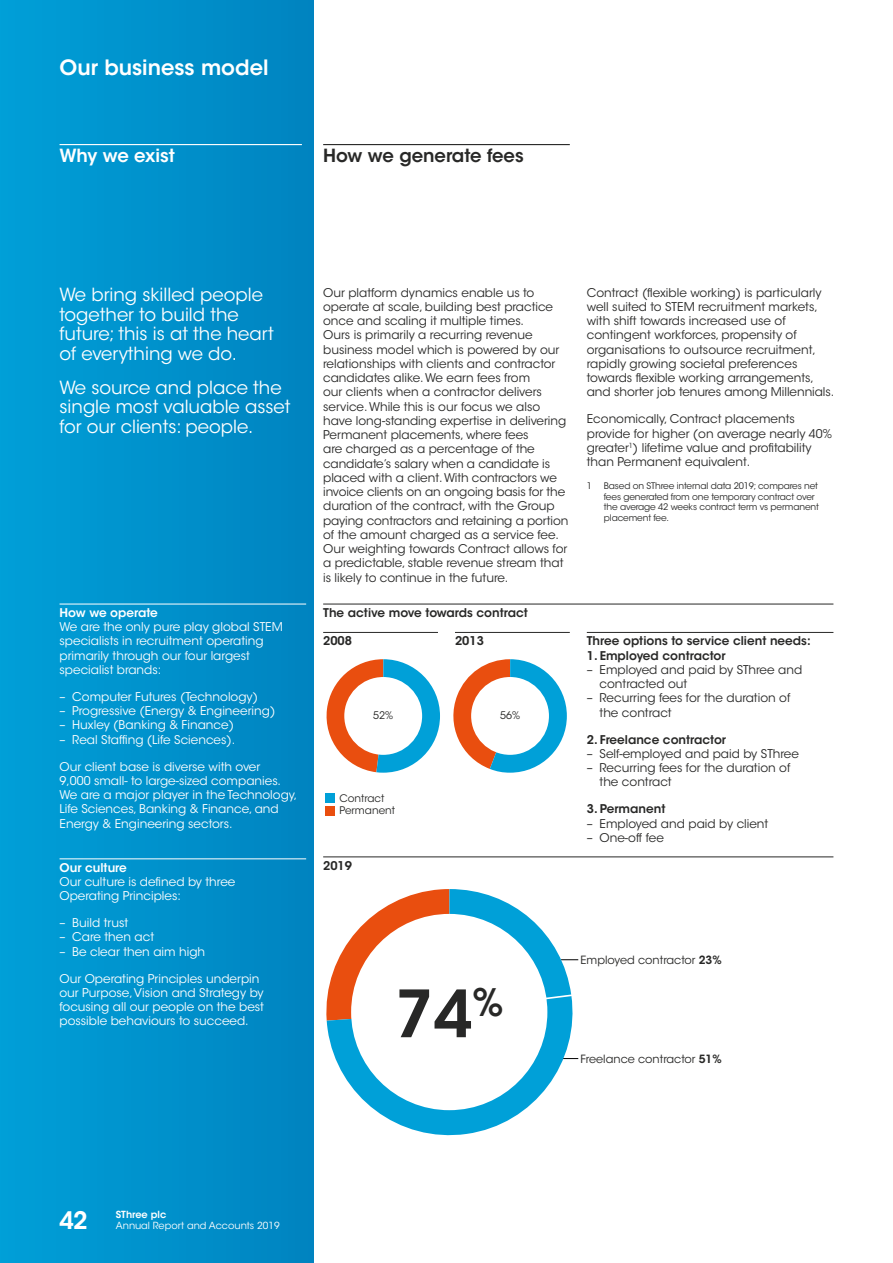
<style>
.page{position:relative;width:893px;height:1263px;background:#fff}
.page>*{position:absolute;margin:0;border:0;box-sizing:border-box;transform-origin:0 0}
.t1{font:600 64.65px "ITC Avant Garde Std";color:#282827}
.t2{font:600 24px "ITC Avant Garde Std";color:#fff}
.t3{font:600 21px "ITC Avant Garde Std";color:#fff}
.t4{font:18px/19.5px "ITC Avant Garde Std";color:#fff}
.t5{font:600 18px "ITC Avant Garde Std";color:#282827}
.t6{font:600 18px "ITC Avant Garde Std";letter-spacing:-.01em;color:#fff}
.t7{font:12px/14.2px "ITC Avant Garde Std";color:#282827}
.t8{font:12px/14.2px "ITC Avant Garde Std";color:#fff}
.t9{font:600 12px "ITC Avant Garde Std";color:#282827}
.t10{font:600 12px "ITC Avant Garde Std";color:#fff}
.t11{font:11.25px "ITC Avant Garde Std";color:#282827}
.t12{font:10.35px/12.6px "ITC Avant Garde Std";color:#282827}
.t13{font:9.75px "ITC Avant Garde Std";color:#fff}
.t14{font:600 9.75px "ITC Avant Garde Std";color:#fff}
.t15{font:9px/10.5px "ITC Avant Garde Std";letter-spacing:-.015em;color:#282827}
.s1{font-weight:600}
</style>
<div class="page">
<svg style="left:0;top:0;width:314px;height:1263px;background:#0091cb"></svg>
<hr style="left:60px;top:144px;width:242px;height:1px;background:#fff">
<hr style="left:323px;top:144px;width:247px;height:1px;background:#282827">
<hr style="left:60px;top:604px;width:246px;height:1px;background:#fff">
<hr style="left:60px;top:858px;width:246px;height:1px;background:#fff">
<hr style="left:323px;top:604px;width:510px;height:1px;background:#282827">
<hr style="left:323px;top:857px;width:510px;height:1px;background:#282827">
<hr style="left:587px;top:632px;width:246px;height:1px;background:#282827">
<hr style="left:323px;top:632px;width:115px;height:1px;background:#282827">
<hr style="left:455px;top:632px;width:115px;height:1px;background:#282827">
<svg style="left:326px;top:659px;width:114px;height:114px"></svg>
<div style="left:344px;top:677px;width:78px;height:78px;background:#fff;border-radius:50%"></div>
<svg style="left:453px;top:659px;width:114px;height:114px"></svg>
<div style="left:471px;top:677px;width:78px;height:78px;background:#fff;border-radius:50%"></div>
<div style="left:325px;top:793px;width:9px;height:10px;background:#00a0d8"></div>
<div style="left:325px;top:806px;width:9px;height:9px;background:#e94e0f"></div>
<svg style="left:326px;top:889px;width:253px;height:247px"></svg>
<h3 class="t3" style="left:60px;top:54px;width:211px">Our business model</h3>
<h3 class="t6" style="left:60px;top:144px;width:117px">Why we exist</h3>
<h3 class="t5" style="left:323px;top:144px;width:202px">How we generate fees</h3>
<h3 class="t4" style="left:60px;top:285px;width:216px">We bring skilled people together to build the future; this is at the heart of everything we do.</h3>
<h3 class="t4" style="left:60px;top:378px;width:232px">We source and place the single most valuable asset for our clients: people.</h3>
<p class="t10" style="left:60px;top:605px;width:100px">How we operate</p>
<p class="t8" style="left:60px;top:620px;width:225px">We are the only pure play global STEM specialists in recruitment operating primarily through our four largest specialist brands:</p>
<p class="t8" style="left:60px;top:690px;width:200px">– Computer Futures (Technology)</p>
<p class="t8" style="left:60px;top:704px;width:217px">– Progressive (Energy &amp; Engineering)</p>
<p class="t8" style="left:60px;top:718px;width:176px">– Huxley (Banking &amp; Finance)</p>
<p class="t8" style="left:60px;top:732px;width:177px">– Real Staffing (Life Sciences).</p>
<p class="t8" style="left:60px;top:759px;width:239px">Our client base is diverse with over<br>9,000 small- to large-sized companies.<br>We are a major player in the Technology, Life Sciences, Banking &amp; Finance, and Energy &amp; Engineering sectors.</p>
<p class="t10" style="left:60px;top:860px;width:69px">Our culture</p>
<p class="t8" style="left:60px;top:875px;width:177px">Our culture is defined by three<br>Operating Principles:</p>
<p class="t8" style="left:60px;top:916px;width:70px">– Build trust</p>
<p class="t8" style="left:60px;top:930px;width:96px">– Care then act</p>
<p class="t8" style="left:60px;top:944px;width:147px">– Be clear then aim high</p>
<p class="t8" style="left:60px;top:971px;width:206px">Our Operating Principles underpin our Purpose, Vision and Strategy by focusing all our people on the best possible behaviours to succeed.</p>
<p class="t7" style="left:323px;top:285px;width:247px">Our platform dynamics enable us to operate at scale, building best practice once and scaling it multiple times.<br>Ours is primarily a recurring revenue business model which is powered by our relationships with clients and contractor candidates alike. We earn fees from<br>our clients when a contractor delivers service. While this is our focus we also have long-standing expertise in delivering Permanent placements, where fees<br>are charged as a percentage of the candidate’s salary when a candidate is placed with a client. With contractors we invoice clients on an ongoing basis for the duration of the contract, with the Group paying contractors and retaining a portion of the amount charged as a service fee.<br>Our weighting towards Contract allows for a predictable, stable revenue stream that is likely to continue in the future.</p>
<p class="t9" style="left:323px;top:605px;width:206px">The active move towards contract</p>
<p class="t9" style="left:323px;top:633px;width:30px">2008</p>
<p class="t9" style="left:455px;top:633px;width:30px">2013</p>
<p class="t12" style="left:373px;top:709px;width:21px">52%</p>
<p class="t12" style="left:500px;top:709px;width:21px">56%</p>
<p class="t12" style="left:339px;top:792px;width:57px">Contract<br>Permanent</p>
<p class="t9" style="left:323px;top:858px;width:30px">2019</p>
<p class="t7" style="left:587px;top:285px;width:249px">Contract (flexible working) is particularly well suited to STEM recruitment markets, with shift towards increased use of contingent workforces, propensity of organisations to outsource recruitment, rapidly growing societal preferences towards flexible working arrangements, and shorter job tenures among Millennials.</p>
<p class="t7" style="left:587px;top:412px;width:247px">Economically, Contract placements provide for higher (on average nearly 40% greater<sup>1</sup>) lifetime value and profitability than Permanent equivalent.</p>
<p class="t15" style="left:587px;top:481px;width:7px">1</p>
<p class="t15" style="left:604px;top:481px;width:217px">Based on SThree internal data 2019; compares net fees generated from one temporary contract over the average 42 weeks contract term vs permanent placement fee.</p>
<p class="t9" style="left:587px;top:633px;width:225px">Three options to service client needs:</p>
<p class="t9" style="left:587px;top:648px;width:140px">1. Employed contractor</p>
<p class="t7" style="left:600px;top:662px;width:204px;text-indent:-13px">– Employed and paid by SThree and contracted out</p>
<p class="t7" style="left:600px;top:691px;width:192px;text-indent:-13px">– Recurring fees for the duration of the contract</p>
<p class="t9" style="left:587px;top:732px;width:141px">2. Freelance contractor</p>
<p class="t7" style="left:587px;top:746px;width:214px">– Self-employed and paid by SThree</p>
<p class="t7" style="left:600px;top:761px;width:192px;text-indent:-13px">– Recurring fees for the duration of the contract</p>
<p class="t9" style="left:587px;top:801px;width:80px">3. Permanent</p>
<p class="t7" style="left:587px;top:816px;width:183px">– Employed and paid by client</p>
<p class="t7" style="left:587px;top:830px;width:79px">– One-off fee</p>
<h1 class="t1" style="left:395px;top:973px;width:110px">74<sup>%</sup></h1>
<p class="t11" style="left:580px;top:953px;width:143px">Employed contractor <span class="s1">23%</span></p>
<p class="t11" style="left:580px;top:1052px;width:143px">Freelance contractor <span class="s1">51%</span></p>
<h2 class="t2" style="left:60px;top:1205px;width:30px">42</h2>
<p class="t13" style="left:116px;top:1219px;width:165px">Annual Report and Accounts 2019</p>
<p class="t14" style="left:116px;top:1209px;width:52px">SThree plc</p>
</div>
